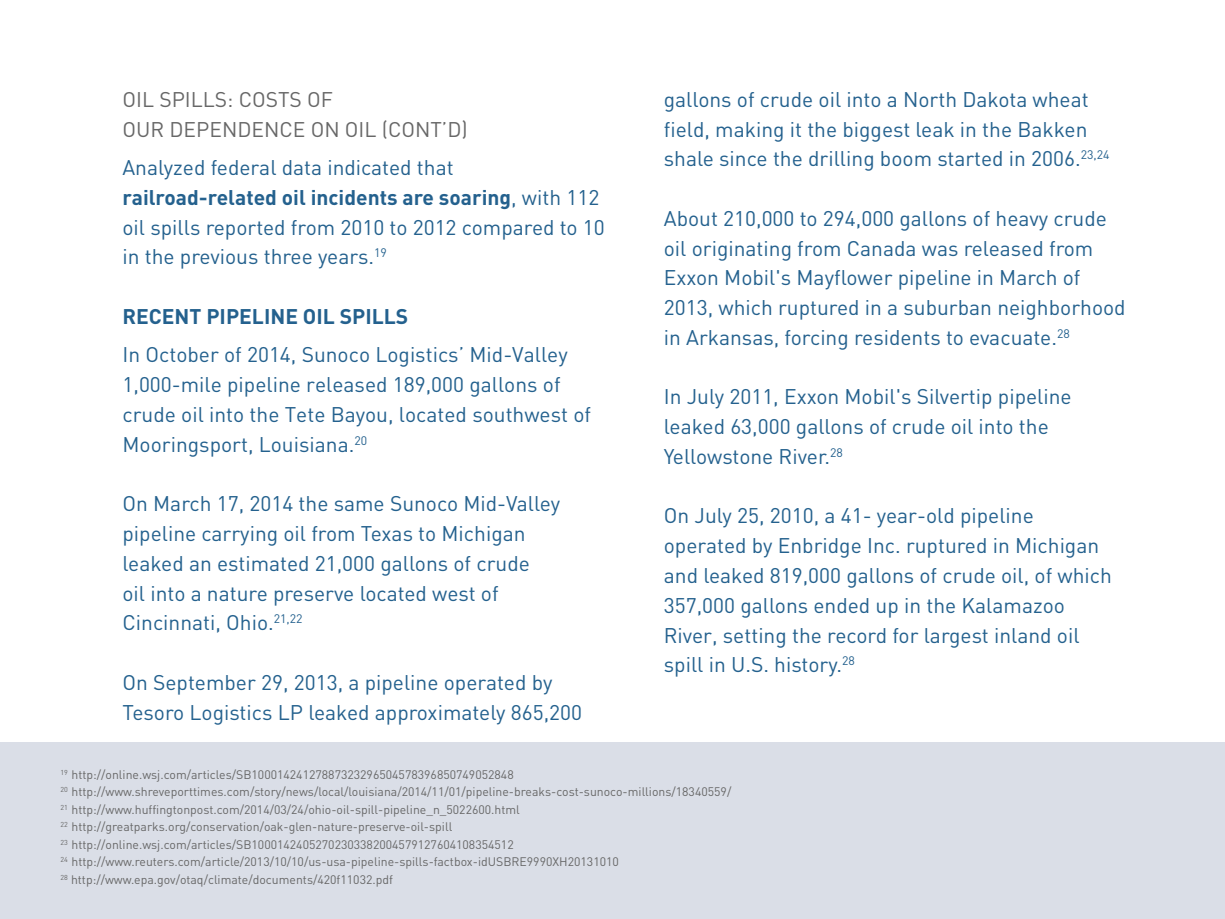
<style>
.page{position:relative;width:1225px;height:919px;background:#fff}
.page>*{position:absolute;margin:0;border:0;box-sizing:border-box;transform-origin:0 0}
.t1{font:21px/29.8px "DIN";color:#24618e}
.t2{font:21px/29.8px "DIN";color:#676767}
.t3{font:700 21px "DIN";color:#24618e}
.t4{font:12.25px/17.5px "DIN";color:#676767}
.s1{font-weight:700}
</style>
<div class="page">
<div style="left:0;top:742px;width:1225px;height:177px;background:#dadee7"></div>
<p class="t2" style="left:122px;top:87px;width:347px">OIL SPILLS: COSTS OF<br>OUR DEPENDENCE ON OIL (CONT’D)</p>
<p class="t1" style="left:122px;top:155px;width:484px">Analyzed federal data indicated that <span class="s1">railroad-related oil incidents are soaring</span>, with 112 oil spills reported from 2010 to 2012 compared to 10 in the previous three years.<sup>19</sup></p>
<p class="t3" style="left:123px;top:309px;width:287px">RECENT PIPELINE OIL SPILLS</p>
<p class="t1" style="left:122px;top:342px;width:470px">In October of 2014, Sunoco Logistics’ Mid-Valley 1,000-mile pipeline released 189,000 gallons of crude oil into the Tete Bayou, located southwest of Mooringsport, Louisiana.<sup>20</sup></p>
<p class="t1" style="left:123px;top:491px;width:439px">On March 17, 2014 the same Sunoco Mid-Valley pipeline carrying oil from Texas to Michigan leaked an estimated 21,000 gallons of crude<br>oil into a nature preserve located west of Cincinnati, Ohio.<sup>21,22</sup></p>
<p class="t1" style="left:123px;top:669px;width:461px">On September 29, 2013, a pipeline operated by<br>Tesoro Logistics LP leaked approximately 865,200</p>
<p class="t1" style="left:664px;top:87px;width:447px">gallons of crude oil into a North Dakota wheat field, making it the biggest leak in the Bakken shale since the drilling boom started in 2006.<sup>23,24</sup></p>
<p class="t1" style="left:664px;top:206px;width:463px">About 210,000 to 294,000 gallons of heavy crude oil originating from Canada was released from Exxon Mobil's Mayflower pipeline in March of 2013, which ruptured in a suburban neighborhood in Arkansas, forcing residents to evacuate.<sup>28</sup></p>
<p class="t1" style="left:664px;top:384px;width:409px">In July 2011, Exxon Mobil's Silvertip pipeline leaked 63,000 gallons of crude oil into the<br>Yellowstone River.<sup>28</sup></p>
<p class="t1" style="left:664px;top:503px;width:450px">On July 25, 2010, a 41- year-old pipeline operated by Enbridge Inc. ruptured in Michigan and leaked 819,000 gallons of crude oil, of which 357,000 gallons ended up in the Kalamazoo River, setting the record for largest inland oil spill in U.S. history.<sup>28</sup></p>
<p class="t4" style="left:61px;top:767px;width:672px"><sup>19</sup> http://online.wsj.com/articles/SB10001424127887323296504578396850749052848<br><sup>20</sup> http://www.shreveporttimes.com/story/news/local/louisiana/2014/11/01/pipeline-breaks-cost-sunoco-millions/18340559/ <sup>21</sup> http://www.huffingtonpost.com/2014/03/24/ohio-oil-spill-pipeline_n_5022600.html<br><sup>22</sup> http://greatparks.org/conservation/oak-glen-nature-preserve-oil-spill<br><sup>23</sup> http://online.wsj.com/articles/SB10001424052702303382004579127604108354512<br><sup>24</sup> http://www.reuters.com/article/2013/10/10/us-usa-pipeline-spills-factbox-idUSBRE9990XH20131010<br><sup>28</sup> http://www.epa.gov/otaq/climate/documents/420f11032.pdf</p>
</div>
